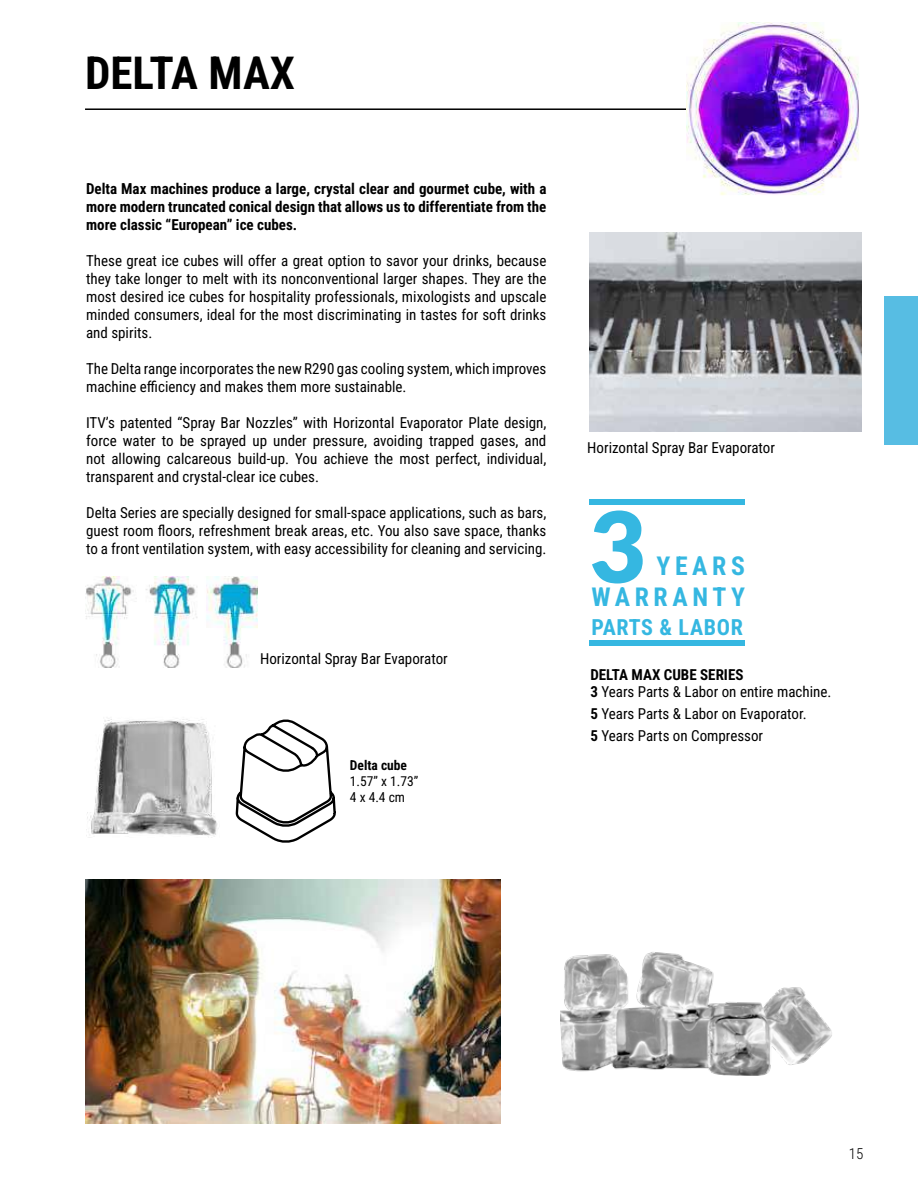
<style>
.page{position:relative;width:918px;height:1188px;background:#fff}
.page>*{position:absolute;margin:0;border:0;box-sizing:border-box;transform-origin:0 0}
.t1{font:900 98.1px "Lato";color:#35b7e1}
.t2{font:700 45px "Roboto Condensed";color:#000}
.t3{font:700 25.65px/30.9px "Roboto Condensed";letter-spacing:.18em;color:#35b7e1;text-align:right}
.t4{font:700 22.05px "Roboto Condensed";letter-spacing:.03em;color:#35b7e1}
.t5{font:15px/18px "Roboto Condensed";color:#000;text-align:justify}
.t6{font:700 15px/18px "Roboto Condensed";color:#000;text-align:justify}
.t7{font:300 15px "Roboto Condensed";color:#000}
.t8{font:13.5px/16.2px "Roboto Condensed";color:#000}
.t9{font:700 13.5px "Roboto Condensed";color:#000}
.s1{font-weight:700}
</style>
<div class="page">
<div style="left:884px;top:296px;width:34px;height:149px;background:#57bde3"></div>
<hr style="left:85px;top:108px;width:621px;height:2px;background:#000">
<img style="left:561px;top:952px;width:271px;height:124px">
<img style="left:85px;top:880px;width:415px;height:243px">
<img style="left:85px;top:576px;width:172px;height:92px">
<img style="left:590px;top:232px;width:272px;height:199px">
<div style="left:590px;top:640px;width:155px;height:5px;background:#35b7e1"></div>
<div style="left:590px;top:499px;width:155px;height:5px;background:#35b7e1"></div>
<svg style="left:235px;top:719px;width:102px;height:172px"></svg>
<img style="left:687px;top:22px;width:172px;height:173px">
<img style="left:86px;top:718px;width:131px;height:120px">
<h2 class="t2" style="left:85px;top:42px;width:212px">DELTA MAX</h2>
<p class="t6" style="left:86px;top:179px;width:462px">Delta Max machines produce a large, crystal clear and gourmet cube, with a more modern truncated conical design that allows us to differentiate from the more classic “European” ice cubes.</p>
<p class="t5" style="left:86px;top:251px;width:462px">These great ice cubes will offer a great option to savor your drinks, because they take longer to melt with its nonconventional larger shapes. They are the most desired ice cubes for hospitality professionals, mixologists and upscale minded consumers, ideal for the most discriminating in tastes for soft drinks and spirits.</p>
<p class="t5" style="left:86px;top:359px;width:462px">The Delta range incorporates the new R290 gas cooling system, which improves machine efficiency and makes them more sustainable.</p>
<p class="t5" style="left:86px;top:413px;width:462px">ITV’s patented “Spray Bar Nozzles” with Horizontal Evaporator Plate design, force water to be sprayed up under pressure, avoiding trapped gases, and not allowing calcareous build-up. You achieve the most perfect, individual, transparent and crystal-clear ice cubes.</p>
<p class="t5" style="left:86px;top:503px;width:462px">Delta Series are specially designed for small-space applications, such as bars, guest room floors, refreshment break areas, etc. You also save space, thanks to a front ventilation system, with easy accessibility for cleaning and servicing.</p>
<p class="t5" style="left:260px;top:650px;width:189px">Horizontal Spray Bar Evaporator</p>
<p class="t9" style="left:350px;top:756px;width:59px">Delta cube</p>
<p class="t8" style="left:350px;top:773px;width:70px">1.57” x 1.73”<br>4 x 4.4 cm</p>
<p class="t5" style="left:587px;top:438px;width:189px">Horizontal Spray Bar Evaporator</p>
<h1 class="t1" style="left:590px;top:473px;width:58px">3</h1>
<h3 class="t4" style="left:591px;top:611px;width:153px">PARTS &amp; LABOR</h3>
<h3 class="t3" style="left:591px;top:550px;width:155px">YEARS<br>WARRANTY</h3>
<p class="t5" style="left:590px;top:665px;width:243px;line-height:17.5px"><span class="s1">DELTA MAX CUBE SERIES<br>3</span> Years Parts &amp; Labor on entire machine.</p>
<p class="t5" style="left:590px;top:702px;width:218px;line-height:21.8px"><span class="s1">5</span> Years Parts &amp; Labor on Evaporator.<br><span class="s1">5</span> Years Parts on Compressor</p>
<p class="t7" style="left:849px;top:1144px;width:16px">15</p>
</div>
